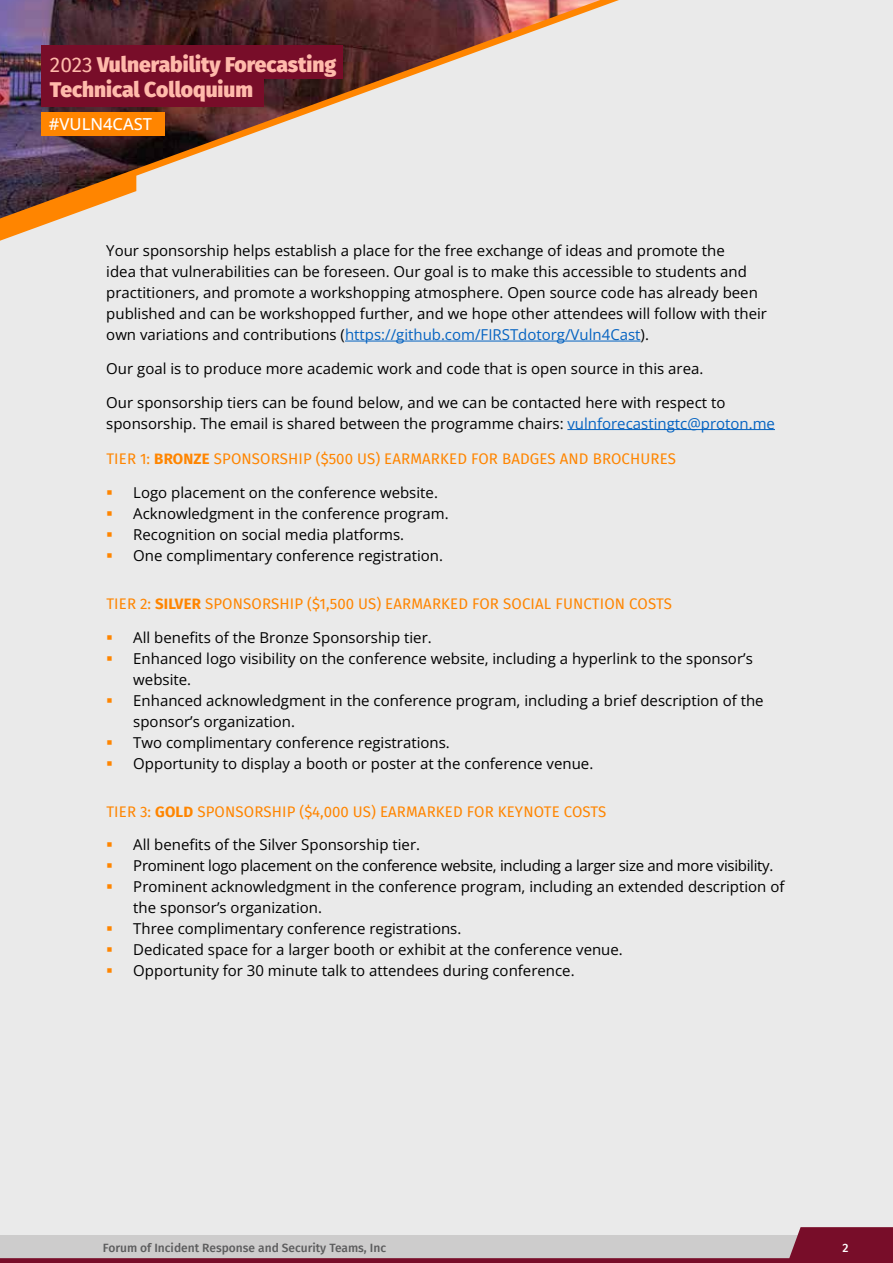
<style>
.page{position:relative;width:893px;height:1263px;background:#eaeaea}
.page>*{position:absolute;margin:0;border:0;box-sizing:border-box;transform-origin:0 0}
.t1{font:900 21px/25.2px "Fira Sans";color:#ffbaab}
.t2{font:500 16.5px "Open Sans";color:#fff}
.t3{font:15px/21px "Open Sans";color:#000}
.t4{font:15px "Fira Sans";letter-spacing:.01em;color:#ff8500}
.t5{font:15px "Open Sans";letter-spacing:-.02em;color:#000}
.t6{font:500 12px "Fira Sans";color:#5c5c5d}
.t7{font:500 12px "Fira Sans";color:#fff}
.s1{font-weight:400}
.s2{color:#0563c1}
.s3{font-weight:700}
.s4{color:#ff8500}
</style>
<div class="page">
<svg style="left:0;top:1227px;width:893px;height:34px"></svg>
<svg style="left:0;top:0;width:619px;height:241px"></svg>
<div style="left:41px;top:45px;width:302px;height:33px;background:#780d29"></div>
<div style="left:41px;top:74px;width:223px;height:32px;background:#780d29"></div>
<hr style="left:0;top:1261px;width:893px;height:2px;background:#780d29">
<div style="left:41px;top:112px;width:123px;height:23px;background:#ff8500"></div>
<hr style="left:345px;top:341px;width:296px;height:1px;background:#0563c1">
<hr style="left:567px;top:429px;width:208px;height:1px;background:#0563c1">
<h1 class="t1" style="left:50px;top:50px;width:288px"><span class="s1">2023</span> Vulnerability Forecasting<br>Technical Colloquium</h1>
<p class="t2" style="left:49px;top:113px;width:105px">#VULN4CAST</p>
<p class="t3" style="left:106px;top:240px;width:662px">Your sponsorship helps establish a place for the free exchange of ideas and promote the<br>idea that vulnerabilities can be foreseen. Our goal is to make this accessible to students and practitioners, and promote a workshopping atmosphere. Open source code has already been published and can be workshopped further, and we hope other attendees will follow with their own variations and contributions (<span class="s2">https://github.com/FIRSTdotorg/Vuln4Cast</span>).</p>
<p class="t3" style="left:106px;top:358px;width:599px">Our goal is to produce more academic work and code that is open source in this area.</p>
<p class="t3" style="left:106px;top:391px;width:670px">Our sponsorship tiers can be found below, and we can be contacted here with respect to sponsorship. The email is shared between the programme chairs: <span class="s2">vulnforecastingtc@proton.me</span></p>
<p class="t4" style="left:106px;top:447px;width:571px">TIER 1: <span class="s3">BRONZE</span> SPONSORSHIP ($500 US) EARMARKED FOR BADGES AND BROCHURES</p>
<p class="t3" style="left:106px;top:481px;width:333px"><span class="s4">▪</span> Logo placement on the conference website.</p>
<p class="t3" style="left:106px;top:502px;width:344px"><span class="s4">▪</span> Acknowledgment in the conference program.</p>
<p class="t3" style="left:106px;top:523px;width:299px"><span class="s4">▪</span> Recognition on social media platforms.</p>
<p class="t3" style="left:106px;top:544px;width:338px"><span class="s4">▪</span> One complimentary conference registration.</p>
<p class="t4" style="left:106px;top:592px;width:567px">TIER 2: <span class="s3">SILVER</span> SPONSORSHIP ($1,500 US) EARMARKED FOR SOCIAL FUNCTION COSTS</p>
<p class="t3" style="left:106px;top:626px;width:327px"><span class="s4">▪</span> All benefits of the Bronze Sponsorship tier.</p>
<p class="t3" style="left:133px;top:647px;width:621px;text-indent:-27px"><span class="s4">▪</span> Enhanced logo visibility on the conference website, including a hyperlink to the sponsor’s website.</p>
<p class="t3" style="left:133px;top:689px;width:632px;text-indent:-27px"><span class="s4">▪</span> Enhanced acknowledgment in the conference program, including a brief description of the sponsor’s organization.</p>
<p class="t3" style="left:106px;top:731px;width:345px"><span class="s4">▪</span> Two complimentary conference registrations.</p>
<p class="t3" style="left:106px;top:752px;width:489px"><span class="s4">▪</span> Opportunity to display a booth or poster at the conference venue.</p>
<p class="t4" style="left:106px;top:800px;width:501px">TIER 3: <span class="s3">GOLD</span> SPONSORSHIP ($4,000 US) EARMARKED FOR KEYNOTE COSTS</p>
<p class="t3" style="left:106px;top:834px;width:315px"><span class="s4">▪</span> All benefits of the Silver Sponsorship tier.</p>
<p class="t5" style="left:106px;top:856px;width:669px"><span class="s4">▪</span> Prominent logo placement on the conference website, including a larger size and more visibility.</p>
<p class="t3" style="left:133px;top:876px;width:653px;text-indent:-27px"><span class="s4">▪</span> Prominent acknowledgment in the conference program, including an extended description of the sponsor’s organization.</p>
<p class="t3" style="left:106px;top:918px;width:357px"><span class="s4">▪</span> Three complimentary conference registrations.</p>
<p class="t3" style="left:106px;top:939px;width:518px"><span class="s4">▪</span> Dedicated space for a larger booth or exhibit at the conference venue.</p>
<p class="t3" style="left:106px;top:960px;width:470px"><span class="s4">▪</span> Opportunity for 30 minute talk to attendees during conference.</p>
<p class="t6" style="left:103px;top:1238px;width:285px">Forum of Incident Response and Security Teams, Inc</p>
<p class="t7" style="left:843px;top:1238px;width:8px">2</p>
</div>
